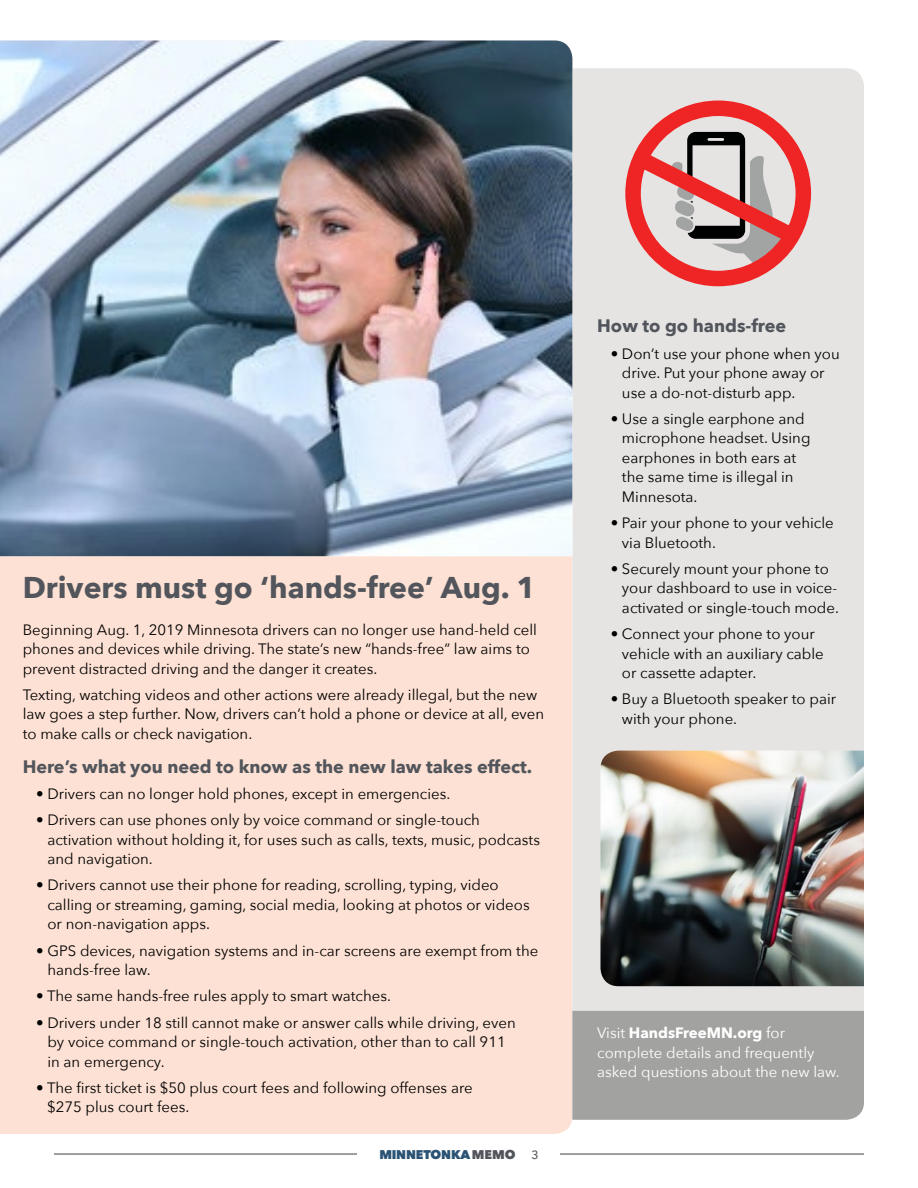
<style>
.page{position:relative;width:918px;height:1188px;background:#fff}
.page>*{position:absolute;margin:0;border:0;box-sizing:border-box;transform-origin:0 0}
.t1{font:700 30px "Avenir Next";color:#52555b}
.t2{font:700 18px "Avenir Next";color:#52555b}
.t3{font:15px/19.5px "Avenir Next";color:#000}
.t4{font:15px/19.5px "Avenir Next";color:#fff}
.t5{font:800 12.6px "Avenir Next";letter-spacing:-.01em;color:#2a5274}
.s1{color:#52555b}
.s2{font-weight:500;font-size:12px;color:#52555b}
.s3{font-weight:700}
</style>
<div class="page">
<hr style="left:54px;top:1153px;width:810px;height:2px;background:#52555b">
<div style="left:358px;top:1146px;width:202px;height:18px;background:#fff"></div>
<div style="left:0;top:556px;width:572px;height:578px;background:#fde1d4"></div>
<div style="left:572px;top:68px;width:292px;height:943px;background:#e5e4e3"></div>
<div style="left:572px;top:1011px;width:292px;height:109px;background:#a2a3a1"></div>
<svg style="left:625px;top:101px;width:186px;height:185px;background:#d69796"></svg>
<img style="left:0;top:40px;width:572px;height:516px">
<img style="left:600px;top:751px;width:264px;height:235px">
<h1 class="t1" style="left:23px;top:562px;width:515px">Drivers must go ‘hands-free’ Aug. 1</h1>
<p class="t3" style="left:23px;top:619px;width:516px">Beginning Aug. 1, 2019 Minnesota drivers can no longer use hand-held cell phones and devices while driving. The state’s new “hands-free” law aims to prevent distracted driving and the danger it creates.</p>
<p class="t3" style="left:23px;top:684px;width:523px">Texting, watching videos and other actions were already illegal, but the new law goes a step further. Now, drivers can’t hold a phone or device at all, even to make calls or check navigation.</p>
<p class="t2" style="left:23px;top:751px;width:511px">Here’s what you need to know as the new law takes effect.</p>
<p class="t3" style="left:36px;top:783px;width:416px">• Drivers can no longer hold phones, except in emergencies.</p>
<p class="t3" style="left:47px;top:809px;width:494px;text-indent:-11px">• Drivers can use phones only by voice command or single-touch activation without holding it, for uses such as calls, texts, music, podcasts and navigation.</p>
<p class="t3" style="left:47px;top:875px;width:484px;text-indent:-11px">• Drivers cannot use their phone for reading, scrolling, typing, video calling or streaming, gaming, social media, looking at photos or videos or non-navigation apps.</p>
<p class="t3" style="left:47px;top:940px;width:492px;text-indent:-11px">• GPS devices, navigation systems and in-car screens are exempt from the hands-free law.</p>
<p class="t3" style="left:36px;top:986px;width:356px">• The same hands-free rules apply to smart watches.</p>
<p class="t3" style="left:47px;top:1012px;width:470px;text-indent:-11px">• Drivers under 18 still cannot make or answer calls while driving, even by voice command or single-touch activation, other than to call 911 in an emergency.</p>
<p class="t3" style="left:47px;top:1077px;width:427px;text-indent:-11px">• The first ticket is $50 plus court fees and following offenses are $275 plus court fees.</p>
<p class="t5" style="left:379px;top:1147px;width:161px">MINNETONKA<span class="s1">MEMO</span> <span class="s2">3</span></p>
<p class="t2" style="left:597px;top:310px;width:190px">How to go hands-free</p>
<p class="t3" style="left:622px;top:343px;width:219px;text-indent:-11px">• Don’t use your phone when you drive. Put your phone away or use a do-not-disturb app.</p>
<p class="t3" style="left:622px;top:408px;width:190px;text-indent:-11px">• Use a single earphone and microphone headset. Using earphones in both ears at the same time is illegal in<br>Minnesota.</p>
<p class="t3" style="left:622px;top:512px;width:213px;text-indent:-11px">• Pair your phone to your vehicle via Bluetooth.</p>
<p class="t3" style="left:622px;top:558px;width:218px;text-indent:-11px">• Securely mount your phone to your dashboard to use in voice&shy;activated or single-touch mode.</p>
<p class="t3" style="left:622px;top:623px;width:203px;text-indent:-11px">• Connect your phone to your vehicle with an auxiliary cable or cassette adapter.</p>
<p class="t3" style="left:622px;top:689px;width:216px;text-indent:-11px">• Buy a Bluetooth speaker to pair with your phone.</p>
<p class="t4" style="left:597px;top:1023px;width:244px">Visit <span class="s3">HandsFreeMN.org</span> for complete details and frequently asked questions about the new law.</p>
</div>
